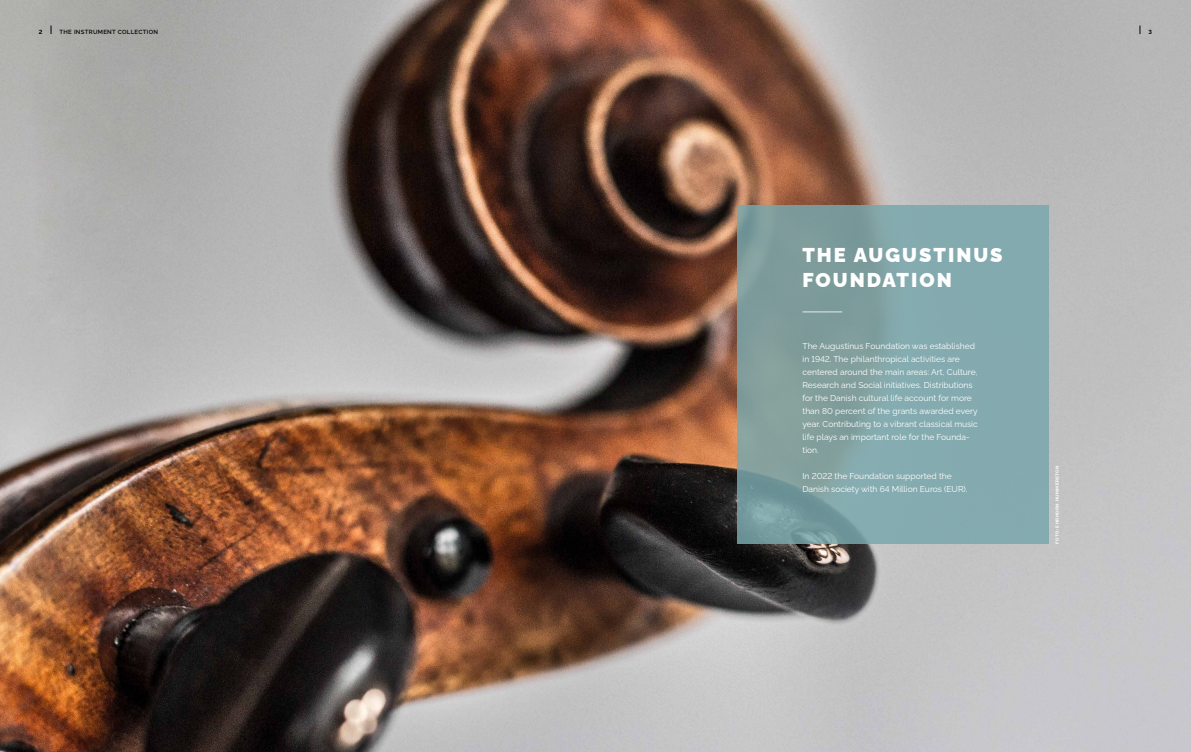
<style>
.page{position:relative;width:1191px;height:752px;background:#fff}
.page>*{position:absolute;margin:0;border:0;box-sizing:border-box;transform-origin:0 0}
.t1{font:900 20px/25px "Raleway";letter-spacing:.1em;color:#fff}
.t2{font:8.5px/13px "Raleway";color:#fff}
.t3{font:600 6px "Raleway";letter-spacing:.05em;color:#000}
.t4{font:700 6px "Raleway";color:#000}
.t5{font:700 4.5px "Raleway";letter-spacing:.08em;color:#fff}
</style>
<div class="page">
<img style="left:0;top:0;width:1191px;height:751px">
<svg style="left:737px;top:205px;width:312px;height:338px;background:#81a4a6"></svg>
<hr style="left:802px;top:311px;width:40px;height:1px;background:#fff">
<p class="t4" style="left:39px;top:27px;width:5px">2</p>
<p class="t3" style="left:60px;top:27px;width:100px">THE INSTRUMENT COLLECTION</p>
<p class="t4" style="left:1148px;top:27px;width:5px">3</p>
<h1 class="t1" style="left:802px;top:240px;width:202px">THE AUGUSTINUS<br>FOUNDATION</h1>
<p class="t2" style="left:802px;top:338px;width:177px">The Augustinus Foundation was established in 1942. The philanthropical activities are centered around the main areas: Art, Culture, Research and Social initiatives. Distributions for the Danish cultural life account for more than 80 percent of the grants awarded every year. Contributing to a vibrant classical music life plays an important role for the Founda&shy;tion.</p>
<p class="t2" style="left:802px;top:468px;width:166px">In 2022 the Foundation supported the<br>Danish society with 64 Million Euros (EUR).</p>
<p class="t5" style="left:1053px;top:543px;width:80px;rotate:-90deg">FOTO: EHRHORN HUMMERSTON</p>
</div>
